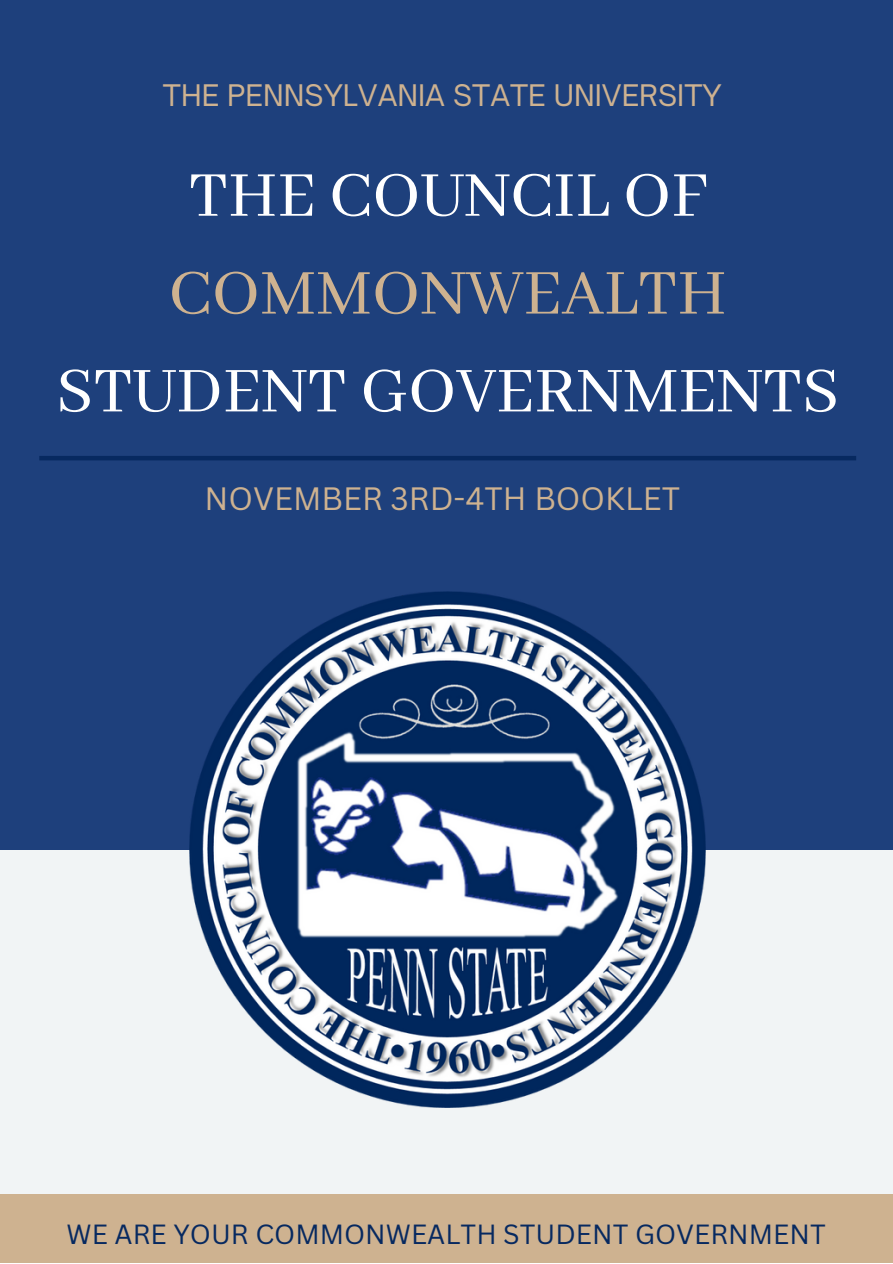
<style>
.page{position:relative;width:893px;height:1264px;background:#fff}
.page>*{position:absolute;margin:0;border:0;box-sizing:border-box;transform-origin:0 0}
.t1{font:70.5px/97.8px "Abhaya Libre";color:#fff;text-align:center}
.t2{font:31.5px "Canva Sans";color:#ceb290}
.t3{font:28.5px "Open Sauce One";color:#ceb290}
.t4{font:27px "Canva Sans";color:#072960}
.s1{color:#ceb290}
</style>
<div class="page">
<div style="left:0;top:0;width:892px;height:1262px;background:#f1f4f5"></div>
<div style="left:0;top:0;width:892px;height:849px;background:#1e407c"></div>
<hr style="left:39px;top:456px;width:817px;height:4px;background:#072960">
<div style="left:0;top:1194px;width:892px;height:68px;background:#ceb290"></div>
<img style="left:189px;top:591px;width:516px;height:516px">
<p class="t3" style="left:163px;top:78px;width:560px">THE PENNSYLVANIA STATE UNIVERSITY</p>
<p class="t1" style="left:56px;top:149px;width:784px">THE COUNCIL OF<br><span class="s1">COMMONWEALTH<br></span>STUDENT GOVERNMENTS</p>
<p class="t2" style="left:204px;top:476px;width:477px">NOVEMBER 3RD-4TH BOOKLET</p>
<p class="t4" style="left:67px;top:1214px;width:760px">WE ARE YOUR COMMONWEALTH STUDENT GOVERNMENT</p>
</div>
